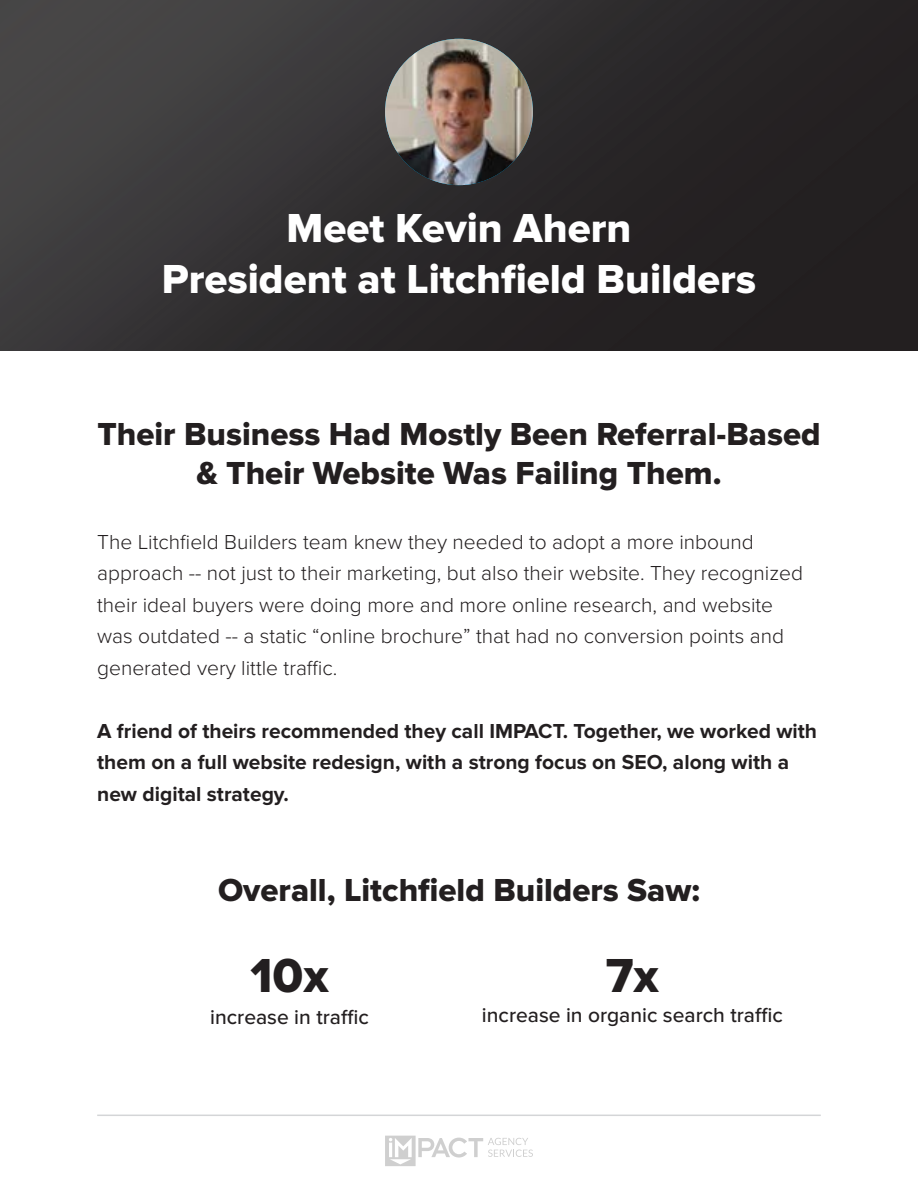
<style>
.page{position:relative;width:918px;height:1188px;background:#fff}
.page>*{position:absolute;margin:0;border:0;box-sizing:border-box;transform-origin:0 0}
.t1{font:49.5px "Proxima Nova Extrabld";color:#231f20}
.t2{font:42px "Proxima Nova Extrabld";color:#fff}
.t3{font:33px/39px "Proxima Nova Extrabld";color:#231f20;text-align:center}
.t4{font:300 21px/31.5px "Proxima Nova";color:#231f20}
.t5{font:700 21px/31.5px "Proxima Nova";color:#231f20}
.t6{font:500 21px "Proxima Nova";color:#231f20}
</style>
<div class="page">
<hr style="left:97px;top:1115px;width:724px;height:1px;background:#d4d5d7">
<svg style="left:385px;top:1136px;width:148px;height:30px"></svg>
<div style="left:0;top:0;width:918px;height:351px;background:linear-gradient(to right,#424142,#1e1a1b)"></div>
<img style="left:385px;top:39px;width:148px;height:146px">
<p class="t2" style="left:287px;top:204px;width:346px">Meet Kevin Ahern</p>
<p class="t2" style="left:162px;top:255px;width:596px">President at Litchfield Builders</p>
<p class="t3" style="left:97px;top:417px;width:725px">Their Business Had Mostly Been Referral-Based &amp; Their Website Was Failing Them.</p>
<p class="t4" style="left:97px;top:525px;width:707px">The Litchfield Builders team knew they needed to adopt a more inbound approach -- not just to their marketing, but also their website. They recognized their ideal buyers were doing more and more online research, and website was outdated -- a static “online brochure” that had no conversion points and generated very little traffic.</p>
<p class="t5" style="left:97px;top:716px;width:721px">A friend of theirs recommended they call IMPACT. Together, we worked with them on a full website redesign, with a strong focus on SEO, along with a new digital strategy.</p>
<p class="t3" style="left:218px;top:873px;width:483px">Overall, Litchfield Builders Saw:</p>
<p class="t1" style="left:250px;top:947px;width:80px">10x</p>
<p class="t6" style="left:210px;top:1005px;width:160px">increase in traffic</p>
<p class="t6" style="left:482px;top:1003px;width:302px">increase in organic search traffic</p>
<p class="t1" style="left:606px;top:947px;width:55px">7x</p>
</div>
